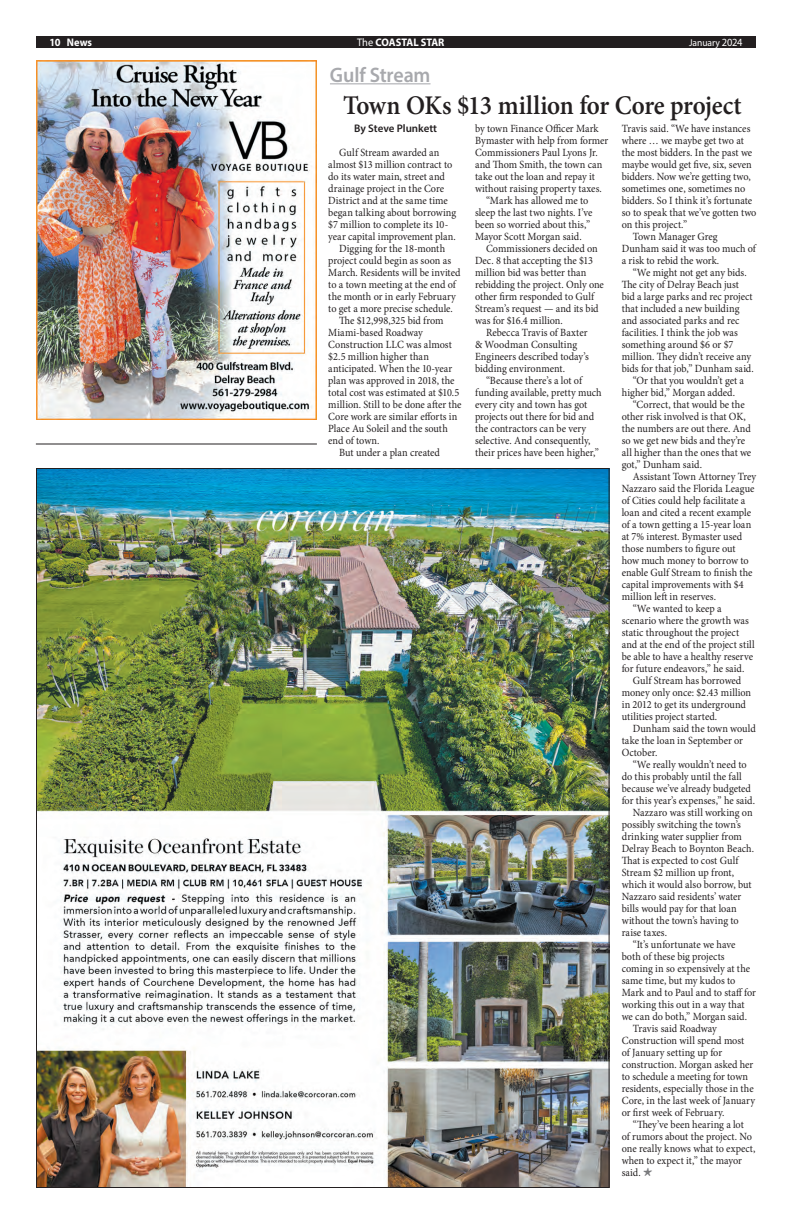
<style>
.page{position:relative;width:792px;height:1224px;background:#fff}
.page>*{position:absolute;margin:0;border:0;box-sizing:border-box;transform-origin:0 0}
.Headline_27{font:600 27px "Minion Pro";letter-spacing:-.015em;color:#231f20;scale:.93 1}
.t1{font:600 21px "Myriad Pro";letter-spacing:-.01em;color:#a8a9ad;scale:.95 1}
.BODY_text{font:11px/12px "Minion Pro";color:#231f20;scale:.93 1}
.t2{font:700 11px "Myriad Pro";letter-spacing:-.005em;color:#fff;scale:.95 1}
.BYLINE_story{font:600 11px "Myriad Pro";color:#231f20}
.t3{font:10px "Myriad Pro";letter-spacing:-.005em;color:#fff;scale:.95 1}
.s1{font-weight:400}
.s2{font-size:11px}
.s3{font-family:"Nautical Doodles";color:#757679}
</style>
<div class="page">
<div style="left:36px;top:36px;width:720px;height:12px;background:#231f20"></div>
<img style="left:38px;top:470px;width:570px;height:716px">
<hr style="left:330px;top:83px;width:101px;height:1px;background:#a8a9ad">
<img style="left:36px;top:60px;width:280px;height:359px">
<hr style="left:36px;top:444px;width:281px;height:1px;background:#231f20">
<p class="t2" style="left:50px;top:35px;width:46px">10 News</p>
<p class="t2" style="left:357px;top:35px;width:94px"><span class="s1">The</span> COASTAL STAR</p>
<p class="t3" style="left:689px;top:36px;width:58px">January <span class="s2">2024</span></p>
<p class="t1" style="left:330px;top:61px;width:107px">Gulf Stream</p>
<p class="Headline_27" style="left:343px;top:86px;width:430px">Town OKs $13 million for Core project</p>
<p class="BYLINE_story" style="left:354px;top:121px;width:85px">By Steve Plunkett</p>
<p class="BODY_text" style="left:328px;top:147px;width:139px;text-indent:11px">Gulf Stream awarded an almost $13 million contract to do its water main, street and drainage project in the Core<br>District and at the same time began talking about borrowing $7 million to complete its 10- year capital improvement plan.</p>
<p class="BODY_text" style="left:328px;top:243px;width:144px;text-indent:11px">Digging for the 18-month project could begin as soon as<br>March. Residents will be invited to a town meeting at the end of the month or in early February to get a more precise schedule.</p>
<p class="BODY_text" style="left:328px;top:315px;width:145px;text-indent:11px">The $12,998,325 bid from<br>Miami-based Roadway<br>Construction LLC was almost $2.5 million higher than anticipated. When the 10-year plan was approved in 2018, the total cost was estimated at $10.5 million. Still to be done after the<br>Core work are similar efforts in<br>Place Au Soleil and the south end of town.</p>
<p class="BODY_text" style="left:339px;top:447px;width:110px">But under a plan created</p>
<p class="BODY_text" style="left:475px;top:123px;width:145px">by town Finance Officer Mark<br>Bymaster with help from former<br>Commissioners Paul Lyons Jr. and Thom Smith, the town can take out the loan and repay it without raising property taxes.</p>
<p class="BODY_text" style="left:475px;top:195px;width:128px;text-indent:11px">“Mark has allowed me to sleep the last two nights. I’ve been so worried about this,”<br>Mayor Scott Morgan said.</p>
<p class="BODY_text" style="left:475px;top:243px;width:140px;text-indent:11px">Commissioners decided on<br>Dec. 8 that accepting the $13 million bid was better than rebidding the project. Only one other firm responded to Gulf<br>Stream’s request — and its bid was for $16.4 million.</p>
<p class="BODY_text" style="left:475px;top:327px;width:124px;text-indent:11px">Rebecca Travis of Baxter &amp; Woodman Consulting<br>Engineers described today’s bidding environment.</p>
<p class="BODY_text" style="left:475px;top:375px;width:138px;text-indent:11px">“Because there’s a lot of funding available, pretty much every city and town has got projects out there for bid and the contractors can be very selective. And consequently, their prices have been higher,”</p>
<p class="BODY_text" style="left:622px;top:123px;width:146px">Travis said. “We have instances where … we maybe get two at the most bidders. In the past we maybe would get five, six, seven bidders. Now we’re getting two, sometimes one, sometimes no bidders. So I think it’s fortunate so to speak that we’ve gotten two on this project.”</p>
<p class="BODY_text" style="left:622px;top:231px;width:146px;text-indent:11px">Town Manager Greg<br>Dunham said it was too much of a risk to rebid the work.</p>
<p class="BODY_text" style="left:622px;top:267px;width:144px;text-indent:11px">“We might not get any bids.<br>The city of Delray Beach just bid a large parks and rec project that included a new building and associated parks and rec facilities. I think the job was something around $6 or $7 million. They didn’t receive any bids for that job,” Dunham said.</p>
<p class="BODY_text" style="left:622px;top:375px;width:133px;text-indent:11px">“Or that you wouldn’t get a higher bid,” Morgan added.</p>
<p class="BODY_text" style="left:622px;top:399px;width:141px;text-indent:11px">“Correct, that would be the other risk involved is that OK, the numbers are out there. And so we get new bids and they’re all higher than the ones that we got,” Dunham said.</p>
<p class="BODY_text" style="left:622px;top:471px;width:146px;text-indent:11px">Assistant Town Attorney Trey<br>Nazzaro said the Florida League of Cities could help facilitate a loan and cited a recent example of a town getting a 15-year loan at 7% interest. Bymaster used those numbers to figure out<br>how much money to borrow to enable Gulf Stream to finish the capital improvements with $4 million left in reserves.</p>
<p class="BODY_text" style="left:622px;top:603px;width:145px;text-indent:11px">“We wanted to keep a scenario where the growth was static throughout the project and at the end of the project still be able to have a healthy reserve for future endeavors,” he said.</p>
<p class="BODY_text" style="left:622px;top:675px;width:141px;text-indent:11px">Gulf Stream has borrowed money only once: $2.43 million in 2012 to get its underground utilities project started.</p>
<p class="BODY_text" style="left:622px;top:723px;width:146px;text-indent:11px">Dunham said the town would take the loan in September or<br>October.</p>
<p class="BODY_text" style="left:622px;top:759px;width:145px;text-indent:11px">“We really wouldn’t need to do this probably until the fall because we’ve already budgeted for this year’s expenses,” he said.</p>
<p class="BODY_text" style="left:622px;top:807px;width:144px;text-indent:11px">Nazzaro was still working on possibly switching the town’s drinking water supplier from<br>Delray Beach to Boynton Beach.<br>That is expected to cost Gulf<br>Stream $2 million up front, which it would also borrow, but<br>Nazzaro said residents’ water bills would pay for that loan without the town’s having to raise taxes.</p>
<p class="BODY_text" style="left:622px;top:939px;width:146px;text-indent:11px">“It’s unfortunate we have both of these big projects coming in so expensively at the same time, but my kudos to<br>Mark and to Paul and to staff for working this out in a way that we can do both,” Morgan said.</p>
<p class="BODY_text" style="left:622px;top:1023px;width:145px;text-indent:11px">Travis said Roadway<br>Construction will spend most of January setting up for construction. Morgan asked her to schedule a meeting for town residents, especially those in the<br>Core, in the last week of January or first week of February.</p>
<p class="BODY_text" style="left:622px;top:1119px;width:145px;text-indent:11px">“They’ve been hearing a lot<br>of rumors about the project. No one really knows what to expect, when to expect it,” the mayor said. <span class="s3">P</span></p>
</div>
